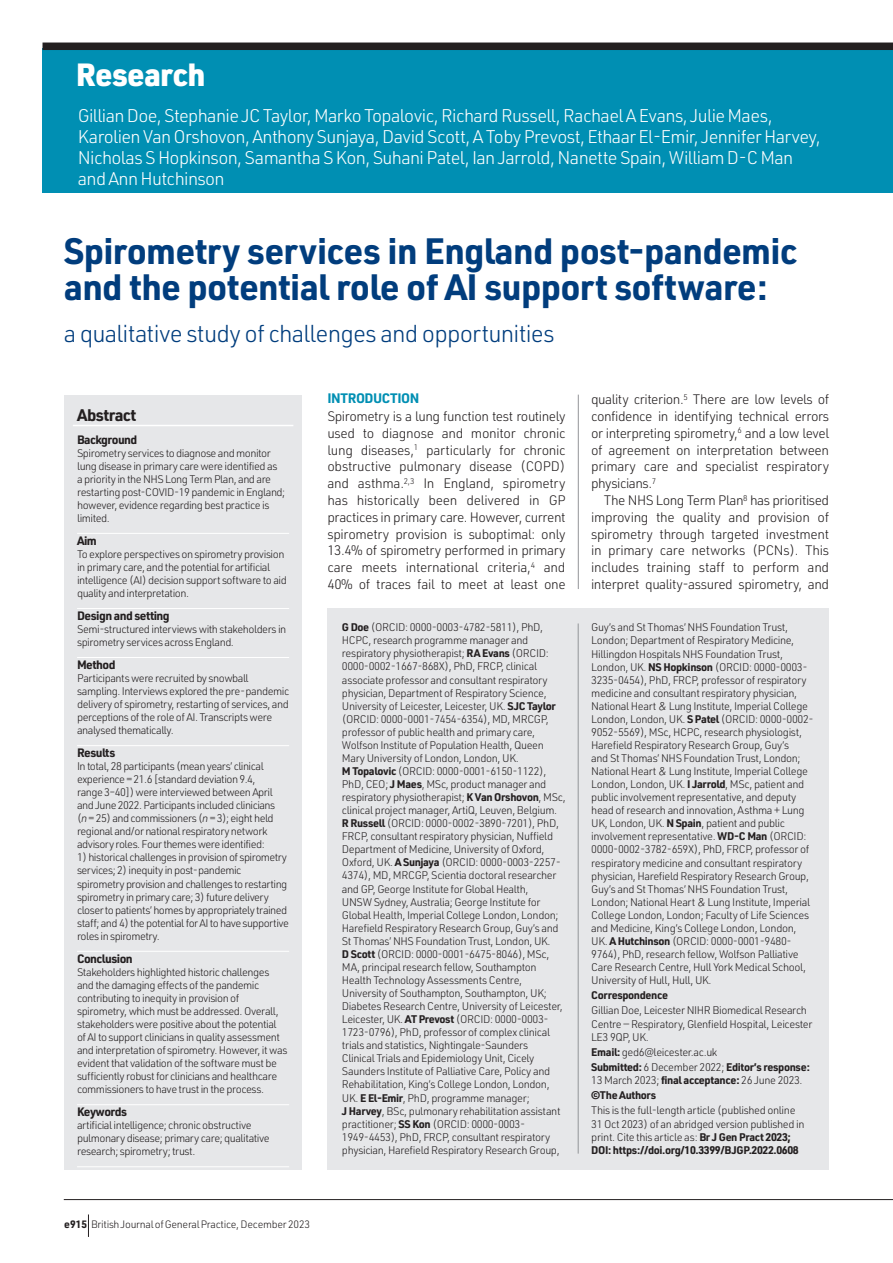
<style>
.page{position:relative;width:893px;height:1263px;background:#fff}
.page>*{position:absolute;margin:0;border:0;box-sizing:border-box;transform-origin:0 0}
.t1{font:700 36px/36px "URWDIN";letter-spacing:-.02em;color:#013d7d}
.t2{font:900 31.5px "URWDIN";letter-spacing:-.025em;color:#fff}
.t3{font:300 24px "URWDIN";letter-spacing:-.035em;color:#013d7d}
.t4{font:300 18px/21px "URWDIN";letter-spacing:-.035em;color:#fff}
.t5{font:700 16.5px "URWDIN";letter-spacing:-.03em;color:#231f20}
.t6{font:300 13.5px/16.8px "URWDIN";letter-spacing:-.025em;color:#231f20;text-align:justify}
.t7{font:700 13.5px "URWDIN";letter-spacing:-.035em;color:#008fb3}
.t8{font:700 12px "URWDIN";letter-spacing:-.045em;color:#231f20}
.t9{font:300 10.8px/13px "URWDIN";letter-spacing:-.035em;color:#231f20}
.t10{font:700 10.8px/15.1px "URWDIN";letter-spacing:-.035em;color:#231f20}
.t11{font:300 10.5px "URWDIN";letter-spacing:-.025em;color:#231f20}
.s1{font-style:italic}
.s2{font-weight:700}
.s3{font-weight:300}
</style>
<div class="page">
<div style="left:43px;top:48px;width:850px;height:144px;background:#008fb3"></div>
<div style="left:43px;top:43px;width:850px;height:7px;background:#231f20"></div>
<div style="left:64px;top:395px;width:238px;height:774px;background:#e6e7e9"></div>
<hr style="left:73px;top:425px;width:220px;height:1px;background:#fff">
<hr style="left:77px;top:533px;width:212px;height:1px;background:#fff">
<hr style="left:77px;top:608px;width:212px;height:1px;background:#fff">
<hr style="left:77px;top:657px;width:212px;height:1px;background:#fff">
<hr style="left:77px;top:745px;width:212px;height:1px;background:#fff">
<hr style="left:77px;top:951px;width:212px;height:1px;background:#fff">
<hr style="left:77px;top:1104px;width:212px;height:1px;background:#fff">
<hr style="left:77px;top:1166px;width:212px;height:1px;background:#fff">
<div style="left:327px;top:608px;width:502px;height:561px;background:#e6e7e9"></div>
<hr style="left:578px;top:623px;width:1px;height:530px;background:#939598">
<hr style="left:578px;top:395px;width:1px;height:194px;background:#939598">
<hr style="left:64px;top:1199px;width:829px;height:1px;background:#231f20">
<svg style="left:88px;top:1214px;width:1px;height:23px"></svg>
<h2 class="t2" style="left:76px;top:53px;width:131px">Research</h2>
<p class="t4" style="left:78px;top:105px;width:745px">Gillian Doe, Stephanie JC Taylor, Marko Topalovic, Richard Russell, Rachael A Evans, Julie Maes, Karolien Van Orshovon, Anthony Sunjaya, David Scott, A Toby Prevost, Ethaar El-Emir, Jennifer Harvey, Nicholas S Hopkinson, Samantha S Kon, Suhani Patel, Ian Jarrold, Nanette Spain, William D-C Man and Ann Hutchinson</p>
<h1 class="t1" style="left:64px;top:231px;width:735px">Spirometry services in England post-pandemic and the potential role of AI support software:</h1>
<h3 class="t3" style="left:64px;top:318px;width:492px">a qualitative study of challenges and opportunities</h3>
<h3 class="t5" style="left:77px;top:403px;width:61px">Abstract</h3>
<p class="t8" style="left:77px;top:431px;width:62px">Background</p>
<p class="t9" style="left:77px;top:446px;width:210px">Spirometry services to diagnose and monitor lung disease in primary care were identified as a priority in the NHS Long Term Plan, and are restarting post-COVID-19 pandemic in England; however, evidence regarding best practice is limited.</p>
<p class="t8" style="left:77px;top:532px;width:21px">Aim</p>
<p class="t9" style="left:77px;top:547px;width:211px">To explore perspectives on spirometry provision in primary care, and the potential for artificial intelligence (AI) decision support software to aid quality and interpretation.</p>
<p class="t8" style="left:77px;top:607px;width:94px">Design and setting</p>
<p class="t9" style="left:77px;top:622px;width:211px">Semi-structured interviews with stakeholders in spirometry services across England.</p>
<p class="t8" style="left:77px;top:656px;width:40px">Method</p>
<p class="t9" style="left:77px;top:671px;width:214px">Participants were recruited by snowball sampling. Interviews explored the pre- pandemic delivery of spirometry, restarting of services, and perceptions of the role of AI. Transcripts were analysed thematically.</p>
<p class="t8" style="left:77px;top:744px;width:40px">Results</p>
<p class="t9" style="left:77px;top:759px;width:200px">In total, 28 participants (mean years’ clinical experience = 21.6 [standard deviation 9.4, range 3–40]) were interviewed between April and June 2022. Participants included clinicians (<span class="s1">n</span> = 25) and commissioners (<span class="s1">n</span> = 3); eight held regional and/or national respiratory network advisory roles. Four themes were identified:</p>
<p class="t9" style="left:77px;top:851px;width:214px">1) historical challenges in provision of spirometry services; 2) inequity in post- pandemic spirometry provision and challenges to restarting spirometry in primary care; 3) future delivery closer to patients’ homes by appropriately trained staff; and 4) the potential for AI to have supportive roles in spirometry.</p>
<p class="t8" style="left:77px;top:950px;width:57px">Conclusion</p>
<p class="t9" style="left:77px;top:965px;width:212px">Stakeholders highlighted historic challenges and the damaging effects of the pandemic contributing to inequity in provision of spirometry, which must be addressed. Overall, stakeholders were positive about the potential of AI to support clinicians in quality assessment and interpretation of spirometry. However, it was evident that validation of the software must be sufficiently robust for clinicians and healthcare commissioners to have trust in the process.</p>
<p class="t8" style="left:77px;top:1103px;width:52px">Keywords</p>
<p class="t9" style="left:77px;top:1118px;width:194px">artificial intelligence; chronic obstructive pulmonary disease; primary care; qualitative research; spirometry; trust.</p>
<p class="t7" style="left:327px;top:389px;width:93px">INTRODUCTION</p>
<p class="t6" style="left:327px;top:407px;width:240px">Spirometry is a lung function test routinely used to diagnose and monitor chronic lung diseases,<sup>1</sup> particularly for chronic obstructive pulmonary disease (COPD) and asthma.<sup>2,3</sup> In England, spirometry has historically been delivered in GP practices in primary care. However, current spirometry provision is suboptimal: only 13.4% of spirometry performed in primary care meets international criteria,<sup>4</sup> and 40% of traces fail to meet at least one</p>
<p class="t6" style="left:591px;top:391px;width:240px">quality criterion.<sup>5</sup> There are low levels of confidence in identifying technical errors or interpreting spirometry,<sup>6</sup> and a low level of agreement on interpretation between primary care and specialist respiratory physicians.<sup>7</sup></p>
<p class="t6" style="left:591px;top:491px;width:240px;text-indent:13px">The NHS Long Term Plan<sup>8</sup> has prioritised improving the quality and provision of spirometry through targeted investment in primary care networks (PCNs). This includes training staff to perform and interpret quality-assured spirometry, and</p>
<p class="t9" style="left:342px;top:621px;width:225px"><span class="s2">G Doe</span> (ORCID: 0000-0003-4782-5811), PhD, HCPC, research programme manager and respiratory physiotherapist; <span class="s2">RA Evans</span> (ORCID:<br>0000-0002-1667-868X), PhD, FRCP, clinical associate professor and consultant respiratory physician, Department of Respiratory Science, University of Leicester, Leicester, UK. <span class="s2">SJC Taylor </span>(ORCID: 0000-0001-7454-6354), MD, MRCGP, professor of public health and primary care, Wolfson Institute of Population Health, Queen Mary University of London, London, UK.<br><span class="s2">M Topalovic</span> (ORCID: 0000-0001-6150-1122), PhD, CEO; <span class="s2">J Maes</span>, MSc, product manager and respiratory physiotherapist; <span class="s2">K Van Orshovon</span>, MSc, clinical project manager, ArtiQ, Leuven, Belgium.<br><span class="s2">R Russell</span> (ORCID: 0000-0002-3890-7201), PhD, FRCP, consultant respiratory physician, Nuffield Department of Medicine, University of Oxford, Oxford, UK. <span class="s2">A Sunjaya</span> (ORCID: 0000-0003-2257- 4374), MD, MRCGP, Scientia doctoral researcher and GP, George Institute for Global Health,<br>UNSW Sydney, Australia; George Institute for Global Health, Imperial College London, London; Harefield Respiratory Research Group, Guy’s and St Thomas’ NHS Foundation Trust, London, UK.<br><span class="s2">D Scott</span> (ORCID: 0000-0001-6475-8046), MSc, MA, principal research fellow, Southampton Health Technology Assessments Centre, University of Southampton, Southampton, UK; Diabetes Research Centre, University of Leicester, Leicester, UK. <span class="s2">AT Prevost</span> (ORCID: 0000-0003- 1723-0796), PhD, professor of complex clinical trials and statistics, Nightingale-Saunders<br>Clinical Trials and Epidemiology Unit, Cicely Saunders Institute of Palliative Care, Policy and Rehabilitation, King’s College London, London, UK. <span class="s2">E El-Emir</span>, PhD, programme manager;<br><span class="s2">J Harvey</span>, BSc, pulmonary rehabilitation assistant practitioner; <span class="s2">SS Kon</span> (ORCID: 0000-0003- 1949-4453), PhD, FRCP, consultant respiratory physician, Harefield Respiratory Research Group,</p>
<p class="t9" style="left:591px;top:621px;width:224px">Guy’s and St Thomas’ NHS Foundation Trust, London; Department of Respiratory Medicine, Hillingdon Hospitals NHS Foundation Trust, London, UK. <span class="s2">NS Hopkinson</span> (ORCID: 0000-0003- 3235-0454), PhD, FRCP, professor of respiratory medicine and consultant respiratory physician, National Heart &amp; Lung Institute, Imperial College London, London, UK. <span class="s2">S Patel</span> (ORCID: 0000-0002- 9052-5569), MSc, HCPC, research physiologist, Harefield Respiratory Research Group, Guy’s<br>and St Thomas’ NHS Foundation Trust, London; National Heart &amp; Lung Institute, Imperial College London, London, UK. <span class="s2">I Jarrold</span>, MSc, patient and public involvement representative, and deputy head of research and innovation, Asthma + Lung UK, London, UK. <span class="s2">N Spain</span>, patient and public involvement representative. <span class="s2">WD-C Man</span> (ORCID:<br>0000-0002-3782-659X), PhD, FRCP, professor of respiratory medicine and consultant respiratory physician, Harefield Respiratory Research Group, Guy’s and St Thomas’ NHS Foundation Trust, London; National Heart &amp; Lung Institute, Imperial College London, London; Faculty of Life Sciences and Medicine, King’s College London, London, UK. <span class="s2">A Hutchinson</span> (ORCID: 0000-0001-9480- 9764), PhD, research fellow, Wolfson Palliative Care Research Centre, Hull York Medical School, University of Hull, Hull, UK.</p>
<p class="t10" style="left:591px;top:987px;width:78px">Correspondence</p>
<p class="t9" style="left:591px;top:1004px;width:223px">Gillian Doe, Leicester NIHR Biomedical Research<br>Centre — Respiratory, Glenfield Hospital, Leicester<br>LE3 9QP, UK.</p>
<p class="t9" style="left:591px;top:1044px;width:220px;line-height:15.1px"><span class="s2">Email:</span> ged6@leicester.ac.uk<br><span class="s2">Submitted:</span> 6 December 2022; <span class="s2">Editor’s response:</span></p>
<p class="t10" style="left:591px;top:1072px;width:213px"><span class="s3">13 March 2023;</span> final acceptance: <span class="s3">26 June 2023. </span>©The Authors</p>
<p class="t9" style="left:591px;top:1104px;width:215px">This is the full-length article (published online 31 Oct 2023) of an abridged version published in print. Cite this article as: <span class="s2">Br J Gen Pract 2023; DOI: https://doi.org/10.3399/BJGP.2022.0608</span></p>
<p class="t11" style="left:64px;top:1217px;width:247px"><span class="s2">e915</span> BritishJournalofGeneralPractice, December 2023</p>
</div>
